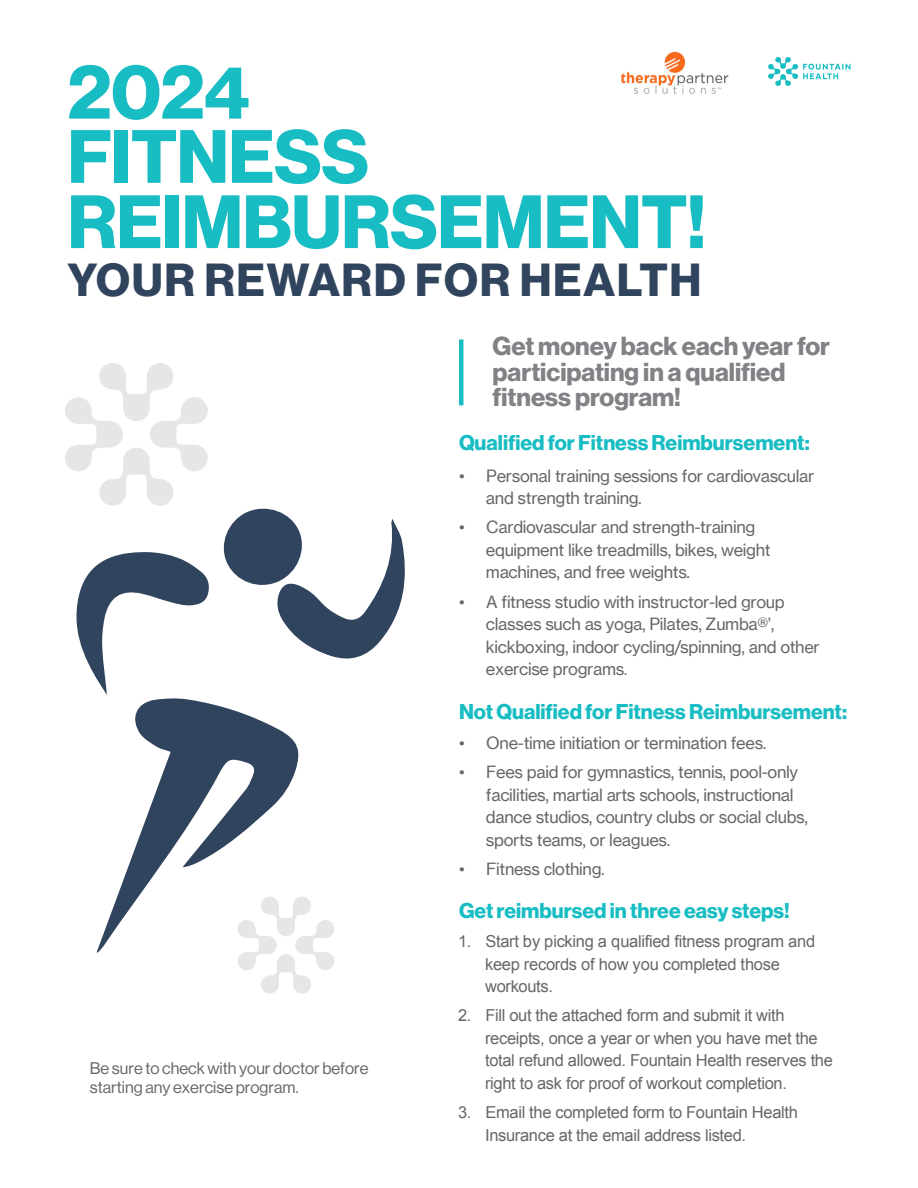
<style>
.page{position:relative;width:918px;height:1188px;background:#fff}
.page>*{position:absolute;margin:0;border:0;box-sizing:border-box;transform-origin:0 0}
.t1{font:73.8px/64.7px "N Haas Grotesk DS Pro 75 Bd";letter-spacing:-.01em;color:#18bdc3}
.t2{font:45.3px "N Haas Grotesk DS Pro 75 Bd";letter-spacing:.035em;color:#30445d}
.t3{font:25.5px/25.5px "N Haas Grotesk DS Pro 75 Bd";color:#808285}
.t4{font:21px "N Haas Grotesk DS Pro 75 Bd";color:#18bdc3}
.t5{font:16.5px/22.5px "N Haas Grotesk TX Pro";letter-spacing:-.02em;color:#67666a}
.t6{font:16.5px/22.5px "Arial";letter-spacing:-.02em;color:#67666a}
.t7{font:16.5px/19.8px "N Haas Grotesk DS Pro 55 Rg";color:#67666a}
.s1{font-family:"N Haas Grotesk DS Pro 55 Rg"}
.s2{font-family:"Arial"}
</style>
<div class="page">
<svg style="left:65px;top:363px;width:143px;height:143px"></svg>
<svg style="left:238px;top:897px;width:97px;height:97px"></svg>
<div style="left:459px;top:339px;width:5px;height:66px;background:#18bdc3"></div>
<svg style="left:768px;top:57px;width:82px;height:29px"></svg>
<svg style="left:97px;top:698px;width:205px;height:255px"></svg>
<svg style="left:76px;top:552px;width:133px;height:143px"></svg>
<svg style="left:223px;top:508px;width:182px;height:151px"></svg>
<img style="left:621px;top:51px;width:108px;height:43px">
<h1 class="t1" style="left:67px;top:62px;width:640px">2024<br>FITNESS<br>REIMBURSEMENT!</h1>
<h2 class="t2" style="left:67px;top:254px;width:635px">YOUR REWARD FOR HEALTH</h2>
<h3 class="t3" style="left:493px;top:334px;width:339px">Get money back each year for participating in a qualified fitness program!</h3>
<p class="t4" style="left:459px;top:431px;width:352px">Qualified for Fitness Reimbursement:</p>
<p class="t5" style="left:486px;top:464px;width:330px;text-indent:-27px">• Personal training sessions for cardiovascular and strength training.</p>
<p class="t5" style="left:486px;top:516px;width:286px;text-indent:-27px">• Cardiovascular and strength-training equipment like treadmills, bikes, weight machines, and free weights.</p>
<p class="t5" style="left:486px;top:590px;width:335px;text-indent:-27px">• A fitness studio with instructor-led group classes such as yoga, Pilates, Zumba®’, kickboxing, indoor cycling/spinning, and other exercise programs<span class="s1">.</span></p>
<p class="t4" style="left:459px;top:700px;width:390px">Not Qualified for Fitness Reimbursement:</p>
<p class="t5" style="left:459px;top:732px;width:309px">• One-time initiation or termination fees.</p>
<p class="t5" style="left:486px;top:761px;width:323px;text-indent:-27px">• Fees paid for gymnastics, tennis, pool-only facilities, martial arts schools, instructional dance studios, country clubs or social clubs, sports teams, or leagues.</p>
<p class="t5" style="left:459px;top:858px;width:147px">• Fitness <span class="s2">c</span>lothing.</p>
<p class="t7" style="left:90px;top:1058px;width:280px">Be sure to check with your doctor before starting any exercise program.</p>
<p class="t4" style="left:459px;top:898px;width:332px">Get reimbursed in three easy steps!</p>
<p class="t6" style="left:485px;top:930px;width:332px;text-indent:-27px">1. Start by picking a qualified fitness program and keep records of how you completed those workouts.</p>
<p class="t6" style="left:485px;top:1004px;width:349px;text-indent:-27px">2. Fill out the attached form and submit it with receipts, once a year or when you have met the total refund allowed. Fountain Health reserves the right to ask for proof of workout completion.</p>
<p class="t6" style="left:485px;top:1101px;width:314px;text-indent:-27px">3. Email the completed form to Fountain Health<br>Insurance at the email address listed.</p>
</div>
